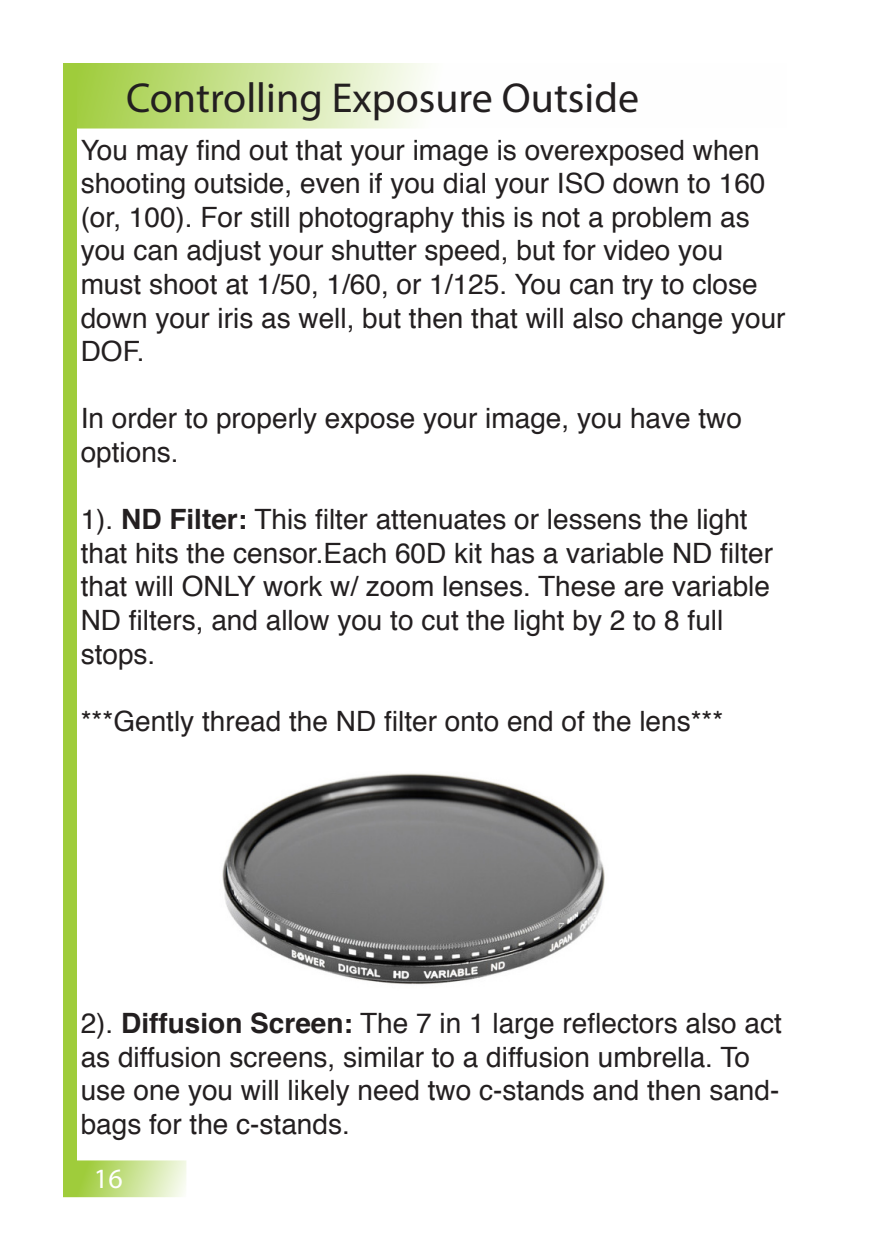
<style>
.page{position:relative;width:882px;height:1260px;background:#fff}
.page>*{position:absolute;margin:0;border:0;box-sizing:border-box;transform-origin:0 0}
.t1{font:42px "Myriad Pro";color:#231f20}
.t2{font:28px/33.6px "Helvetica";color:#231f20}
.t3{font:28px "Myriad Pro";color:#fff}
.s1{font-weight:700}
</style>
<div class="page">
<div style="left:63px;top:63px;width:14px;height:1134px;background:#9fcc3b"></div>
<svg style="left:77px;top:1160px;width:109px;height:37px;background:#c9e292"></svg>
<svg style="left:77px;top:63px;width:351px;height:66px;background:#cee49c"></svg>
<img style="left:222px;top:773px;width:383px;height:212px">
<p class="t1" style="left:126px;top:72px;width:515px">Controlling Exposure Outside</p>
<p class="t2" style="left:81px;top:134px;width:706px">You may find out that your image is overexposed when shooting outside, even if you dial your ISO down to 160 (or, 100). For still photography this is not a problem as you can adjust your shutter speed, but for video you must shoot at 1/50, 1/60, or 1/125. You can try to close down your iris as well, but then that will also change your DOF.</p>
<p class="t2" style="left:81px;top:403px;width:663px">In order to properly expose your image, you have two options.</p>
<p class="t2" style="left:81px;top:503px;width:694px">1). <span class="s1">ND Filter:</span> This filter attenuates or lessens the light that hits the censor.Each 60D kit has a variable ND filter that will ONLY work w/ zoom lenses. These are variable ND filters, and allow you to cut the light by 2 to 8 full stops.</p>
<p class="t2" style="left:81px;top:705px;width:644px">***Gently thread the ND filter onto end of the lens***</p>
<p class="t2" style="left:81px;top:1007px;width:703px">2). <span class="s1">Diffusion Screen:</span> The 7 in 1 large reflectors also act as diffusion screens, similar to a diffusion umbrella. To use one you will likely need two c-stands and then sand&shy;bags for the c-stands.</p>
<p class="t3" style="left:94px;top:1162px;width:30px">16</p>
</div>
